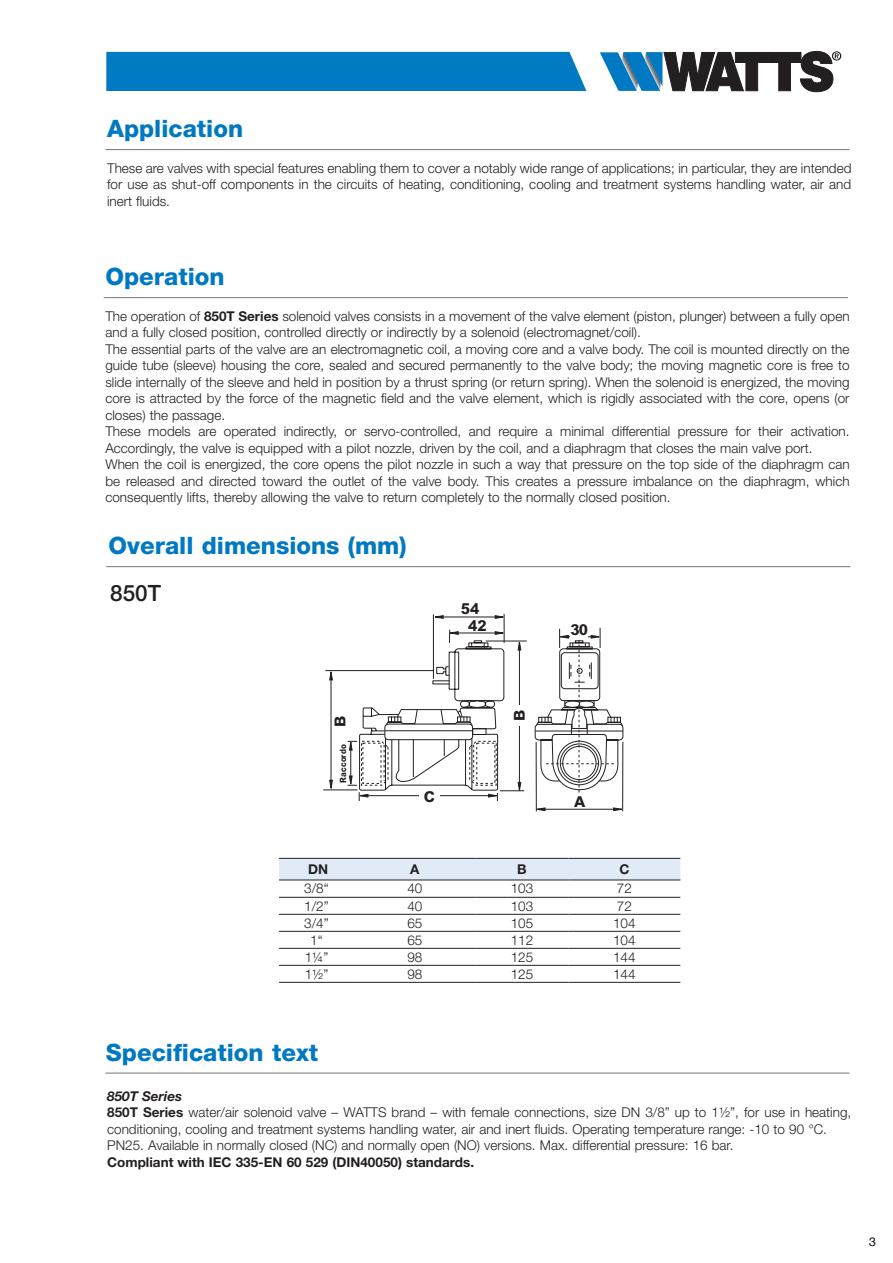
<style>
.page{position:relative;width:893px;height:1263px;background:#fff}
.page>*{position:absolute;margin:0;border:0;box-sizing:border-box;transform-origin:0 0}
.Normale{font:800 24px "Helvetica Neue LT Std";color:#0079c2}
.Normale-2{font:500 22.5px "Helvetica Neue LT Std";color:#231f20}
.t1{font:800 15px "Arial MT Pro";color:#231f20}
.Normale-3{font:300 13.5px/16.5px "Helvetica Neue LT Std";color:#231f20;text-align:justify}
.Normale-4{font:700 13.5px "Helvetica Neue LT Std";color:#231f20}
.Normale-5{font:italic 700 13.5px "Helvetica Neue LT Std";color:#231f20}
.t2{font:300 12px "Helvetica Neue LT Std";color:#231f20}
.t3{font:800 8.7px "Arial MT Pro";color:#231f20;scale:.89 1}
.s1{font-weight:700}
</style>
<div class="page">
<svg style="left:600px;top:51px;width:241px;height:41px"></svg>
<div style="left:106px;top:52px;width:480px;height:39px;background:#007ac2"></div>
<hr style="left:105px;top:149px;width:745px;height:1px;background:#757679">
<hr style="left:104px;top:297px;width:744px;height:1px;background:#757679">
<hr style="left:486px;top:641px;width:41px;height:1px;background:#231f20">
<hr style="left:622px;top:742px;width:1px;height:69px;background:#231f20">
<hr style="left:536px;top:742px;width:1px;height:69px;background:#231f20">
<hr style="left:323px;top:790px;width:35px;height:1px;background:#231f20">
<hr style="left:325px;top:670px;width:109px;height:1px;background:#231f20">
<svg style="left:534px;top:628px;width:90px;height:164px"></svg>
<div style="left:570px;top:623px;width:18px;height:16px;background:#fff"></div>
<svg style="left:348px;top:614px;width:176px;height:187px"></svg>
<hr style="left:331px;top:672px;width:1px;height:116px;background:#231f20">
<svg style="left:329px;top:779px;width:4px;height:12px"></svg>
<svg style="left:329px;top:670px;width:4px;height:11px"></svg>
<hr style="left:537px;top:809px;width:85px;height:1px;background:#231f20">
<svg style="left:535px;top:807px;width:11px;height:4px"></svg>
<svg style="left:613px;top:807px;width:11px;height:4px"></svg>
<hr style="left:106px;top:566px;width:744px;height:1px;background:#757679">
<div style="left:279px;top:859px;width:401px;height:21px;background:#e1ebf7"></div>
<hr style="left:279px;top:897px;width:75px;height:1px;background:#231f20">
<hr style="left:354px;top:897px;width:122px;height:1px;background:#231f20">
<hr style="left:476px;top:897px;width:92px;height:1px;background:#231f20">
<hr style="left:568px;top:897px;width:112px;height:1px;background:#231f20">
<hr style="left:279px;top:914px;width:75px;height:1px;background:#231f20">
<hr style="left:354px;top:914px;width:122px;height:1px;background:#231f20">
<hr style="left:476px;top:914px;width:92px;height:1px;background:#231f20">
<hr style="left:568px;top:914px;width:112px;height:1px;background:#231f20">
<hr style="left:279px;top:931px;width:75px;height:1px;background:#231f20">
<hr style="left:354px;top:931px;width:122px;height:1px;background:#231f20">
<hr style="left:476px;top:931px;width:92px;height:1px;background:#231f20">
<hr style="left:568px;top:931px;width:112px;height:1px;background:#231f20">
<hr style="left:279px;top:948px;width:75px;height:1px;background:#231f20">
<hr style="left:354px;top:948px;width:122px;height:1px;background:#231f20">
<hr style="left:476px;top:948px;width:92px;height:1px;background:#231f20">
<hr style="left:568px;top:948px;width:112px;height:1px;background:#231f20">
<hr style="left:279px;top:965px;width:75px;height:1px;background:#231f20">
<hr style="left:354px;top:965px;width:122px;height:1px;background:#231f20">
<hr style="left:476px;top:965px;width:92px;height:1px;background:#231f20">
<hr style="left:568px;top:965px;width:112px;height:1px;background:#231f20">
<hr style="left:279px;top:880px;width:75px;height:1px;background:#231f20">
<hr style="left:354px;top:880px;width:122px;height:1px;background:#231f20">
<hr style="left:476px;top:880px;width:92px;height:1px;background:#231f20">
<hr style="left:568px;top:880px;width:112px;height:1px;background:#231f20">
<hr style="left:279px;top:858px;width:75px;height:1px;background:#231f20">
<hr style="left:354px;top:858px;width:122px;height:1px;background:#231f20">
<hr style="left:476px;top:858px;width:92px;height:1px;background:#231f20">
<hr style="left:568px;top:858px;width:112px;height:1px;background:#231f20">
<hr style="left:279px;top:982px;width:75px;height:1px;background:#231f20">
<hr style="left:354px;top:982px;width:122px;height:1px;background:#231f20">
<hr style="left:476px;top:982px;width:92px;height:1px;background:#231f20">
<hr style="left:568px;top:982px;width:112px;height:1px;background:#231f20">
<hr style="left:105px;top:1073px;width:744px;height:1px;background:#757679">
<p class="Normale" style="left:107px;top:114px;width:138px">Application</p>
<p class="Normale-3" style="left:107px;top:160px;width:746px">These are valves with special features enabling them to cover a notably wide range of applications; in particular, they are intended for use as shut-off components in the circuits of heating, conditioning, cooling and treatment systems handling water, air and inert fluids.</p>
<p class="Normale" style="left:105px;top:262px;width:121px">Operation</p>
<p class="Normale-3" style="left:105px;top:307px;width:746px">The operation of <span class="s1">850T Series</span> solenoid valves consists in a movement of the valve element (piston, plunger) between a fully open and a fully closed position, controlled directly or indirectly by a solenoid (electromagnet/coil).</p>
<p class="Normale-3" style="left:105px;top:340px;width:746px">The essential parts of the valve are an electromagnetic coil, a moving core and a valve body. The coil is mounted directly on the guide tube (sleeve) housing the core, sealed and secured permanently to the valve body; the moving magnetic core is free to slide internally of the sleeve and held in position by a thrust spring (or return spring). When the solenoid is energized, the moving core is attracted by the force of the magnetic field and the valve element, which is rigidly associated with the core, opens (or closes) the passage.</p>
<p class="Normale-3" style="left:105px;top:423px;width:746px">These models are operated indirectly, or servo-controlled, and require a minimal differential pressure for their activation.<br>Accordingly, the valve is equipped with a pilot nozzle, driven by the coil, and a diaphragm that closes the main valve port.</p>
<p class="Normale-3" style="left:105px;top:456px;width:746px">When the coil is energized, the core opens the pilot nozzle in such a way that pressure on the top side of the diaphragm can be released and directed toward the outlet of the valve body. This creates a pressure imbalance on the diaphragm, which consequently lifts, thereby allowing the valve to return completely to the normally closed position.</p>
<p class="Normale" style="left:109px;top:531px;width:299px">Overall dimensions (mm)</p>
<p class="Normale-2" style="left:110px;top:579px;width:52px">850T</p>
<p class="t1" style="left:461px;top:600px;width:20px">54</p>
<p class="t1" style="left:468px;top:616px;width:20px">42</p>
<p class="t1" style="left:570px;top:621px;width:19px">30</p>
<p class="t1" style="left:331px;top:727px;width:13px;rotate:-90deg">B</p>
<p class="t3" style="left:338px;top:782px;width:44px;rotate:-90deg">Raccordo</p>
<p class="t1" style="left:424px;top:788px;width:13px">C</p>
<p class="t1" style="left:511px;top:721px;width:13px;rotate:-90deg">B</p>
<p class="t1" style="left:574px;top:792px;width:13px">A</p>
<p class="Normale-4" style="left:308px;top:861px;width:22px">DN</p>
<p class="Normale-4" style="left:410px;top:861px;width:11px">A</p>
<p class="Normale-4" style="left:517px;top:861px;width:11px">B</p>
<p class="Normale-4" style="left:619px;top:861px;width:12px">C</p>
<p class="Normale-3" style="left:304px;top:880px;width:26px">3/8“</p>
<p class="Normale-3" style="left:407px;top:880px;width:17px">40</p>
<p class="Normale-3" style="left:511px;top:880px;width:24px">103</p>
<p class="Normale-3" style="left:617px;top:880px;width:17px">72</p>
<p class="Normale-3" style="left:304px;top:897px;width:26px">1/2”</p>
<p class="Normale-3" style="left:407px;top:897px;width:17px">40</p>
<p class="Normale-3" style="left:511px;top:897px;width:24px">103</p>
<p class="Normale-3" style="left:617px;top:897px;width:17px">72</p>
<p class="Normale-3" style="left:304px;top:914px;width:26px">3/4”</p>
<p class="Normale-3" style="left:407px;top:914px;width:17px">65</p>
<p class="Normale-3" style="left:511px;top:914px;width:24px">105</p>
<p class="Normale-3" style="left:613px;top:914px;width:24px">104</p>
<p class="Normale-3" style="left:310px;top:931px;width:14px">1“</p>
<p class="Normale-3" style="left:407px;top:931px;width:17px">65</p>
<p class="Normale-3" style="left:511px;top:931px;width:24px">112</p>
<p class="Normale-3" style="left:613px;top:931px;width:24px">104</p>
<p class="Normale-3" style="left:305px;top:948px;width:25px">1¼”</p>
<p class="Normale-3" style="left:407px;top:948px;width:17px">98</p>
<p class="Normale-3" style="left:511px;top:948px;width:24px">125</p>
<p class="Normale-3" style="left:613px;top:948px;width:24px">144</p>
<p class="Normale-3" style="left:305px;top:965px;width:25px">1½”</p>
<p class="Normale-3" style="left:407px;top:965px;width:17px">98</p>
<p class="Normale-3" style="left:511px;top:965px;width:24px">125</p>
<p class="Normale-3" style="left:613px;top:965px;width:24px">144</p>
<p class="Normale" style="left:106px;top:1038px;width:214px">Specification text</p>
<p class="Normale-5" style="left:107px;top:1087px;width:76px">850T Series</p>
<p class="Normale-3" style="left:107px;top:1104px;width:746px"><span class="s1">850T Series</span> water/air solenoid valve – WATTS brand – with female connections, size DN 3/8” up to 1½”, for use in heating, conditioning, cooling and treatment systems handling water, air and inert fluids. Operating temperature range: -10 to 90 °C.</p>
<p class="Normale-3" style="left:107px;top:1137px;width:628px">PN25. Available in normally closed (NC) and normally open (NO) versions. Max. differential pressure: 16 bar.</p>
<p class="Normale-4" style="left:107px;top:1153px;width:368px">Compliant with IEC 335-EN 60 529 (DIN40050) standards.</p>
<p class="t2" style="left:869px;top:1234px;width:8px">3</p>
</div>
